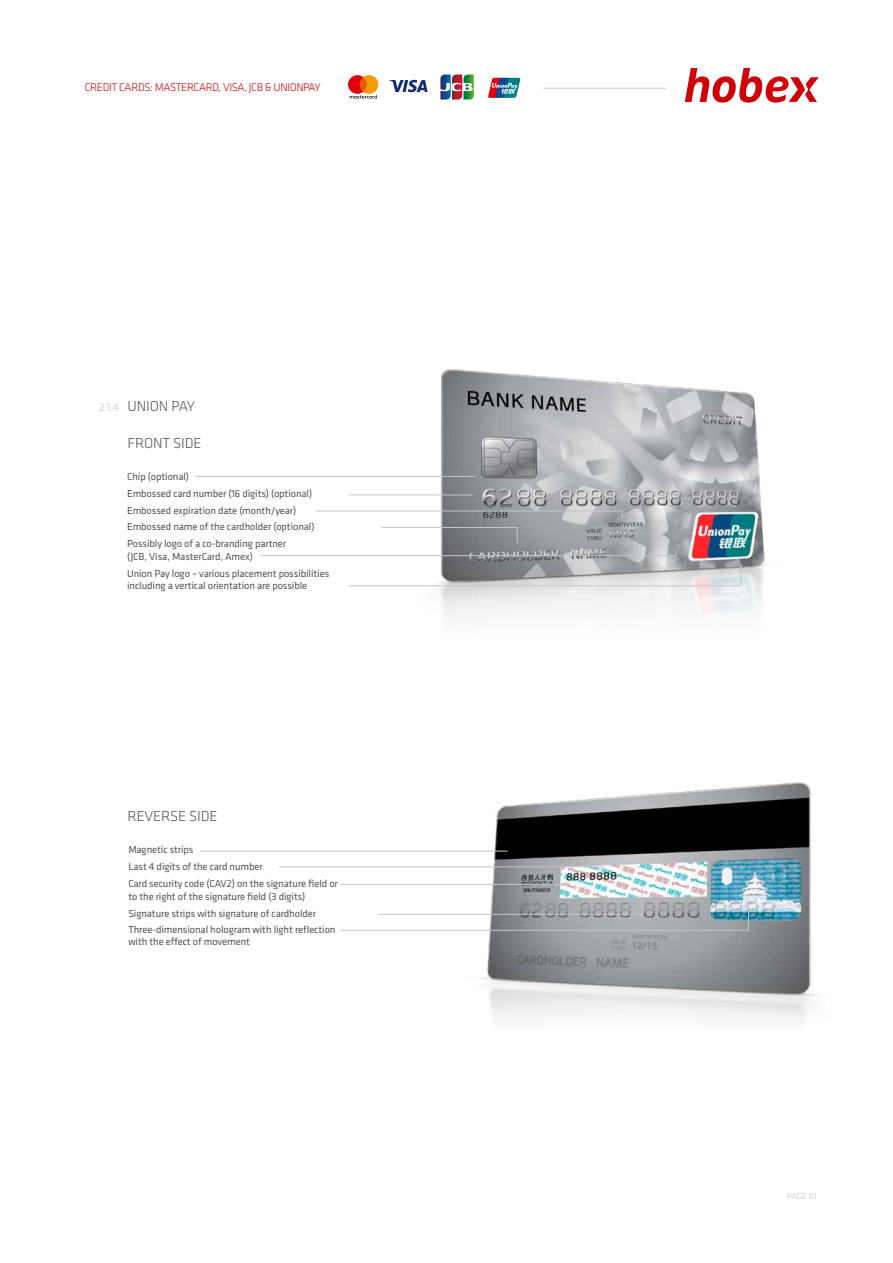
<style>
.page{position:relative;width:893px;height:1263px;background:#fff}
.page>*{position:absolute;margin:0;border:0;box-sizing:border-box;transform-origin:0 0}
.t1{font:300 15px "Klavika";letter-spacing:-.01em;color:#565655}
.t2{font:300 11.55px "Klavika";letter-spacing:-.03em;color:#d10007}
.t3{font:10.5px/16.8px "Klavika";letter-spacing:-.01em;color:#565655}
.t4{font:300 9px "Klavika";color:#c5c6c6}
.s1{font-size:12px;color:#c5c6c6}
</style>
<div class="page">
<img style="left:352px;top:369px;width:414px;height:246px">
<img style="left:395px;top:782px;width:421px;height:238px">
<svg style="left:348px;top:75px;width:30px;height:24px"></svg>
<svg style="left:389px;top:80px;width:39px;height:12px"></svg>
<svg style="left:440px;top:74px;width:34px;height:26px"></svg>
<hr style="left:200px;top:851px;width:308px;height:1px;background:#c5c6c6">
<svg style="left:279px;top:866px;width:324px;height:6px"></svg>
<svg style="left:339px;top:881px;width:410px;height:50px"></svg>
<hr style="left:196px;top:476px;width:280px;height:1px;background:#c5c6c6">
<hr style="left:348px;top:495px;width:125px;height:1px;background:#c5c6c6">
<svg style="left:316px;top:510px;width:307px;height:7px"></svg>
<svg style="left:381px;top:527px;width:137px;height:17px"></svg>
<svg style="left:260px;top:550px;width:416px;height:6px"></svg>
<svg style="left:349px;top:563px;width:392px;height:24px"></svg>
<svg style="left:488px;top:77px;width:33px;height:21px"></svg>
<svg style="left:685px;top:68px;width:134px;height:35px"></svg>
<hr style="left:543px;top:88px;width:122px;height:1px;background:#c5c6c6">
<p class="t2" style="left:85px;top:80px;width:237px">CREDIT CARDS: MASTERCARD, VISA, JCB &amp; UNIONPAY</p>
<h1 class="t1" style="left:99px;top:397px;width:98px"><span class="s1">2.1.4</span> UNION PAY</h1>
<h1 class="t1" style="left:128px;top:434px;width:76px">FRONT SIDE</h1>
<p class="t3" style="left:127px;top:468px;width:189px">Chip (optional)<br>Embossed card number (16 digits) (optional)<br>Embossed expiration date (month/year)<br>Embossed name of the cardholder (optional)<br>Possibly logo of a co-branding partner</p>
<p class="t3" style="left:127px;top:548px;width:204px">(JCB, Visa, MasterCard, Amex)<br>Union Pay logo – various placement possibilities</p>
<p class="t3" style="left:127px;top:577px;width:182px">including a vertical orientation are possible</p>
<h1 class="t1" style="left:128px;top:807px;width:92px">REVERSE SIDE</h1>
<p class="t3" style="left:128px;top:841px;width:211px">Magnetic strips<br>Last 4 digits of the card number<br>Card security code (CAV2) on the signature field or</p>
<p class="t3" style="left:128px;top:887px;width:209px">to the right of the signature field (3 digits)<br>Signature strips with signature of cardholder<br>Three-dimensional hologram with light reflection</p>
<p class="t3" style="left:128px;top:933px;width:123px">with the effect of movement</p>
<p class="t4" style="left:787px;top:1191px;width:31px">PAGE 10</p>
</div>
